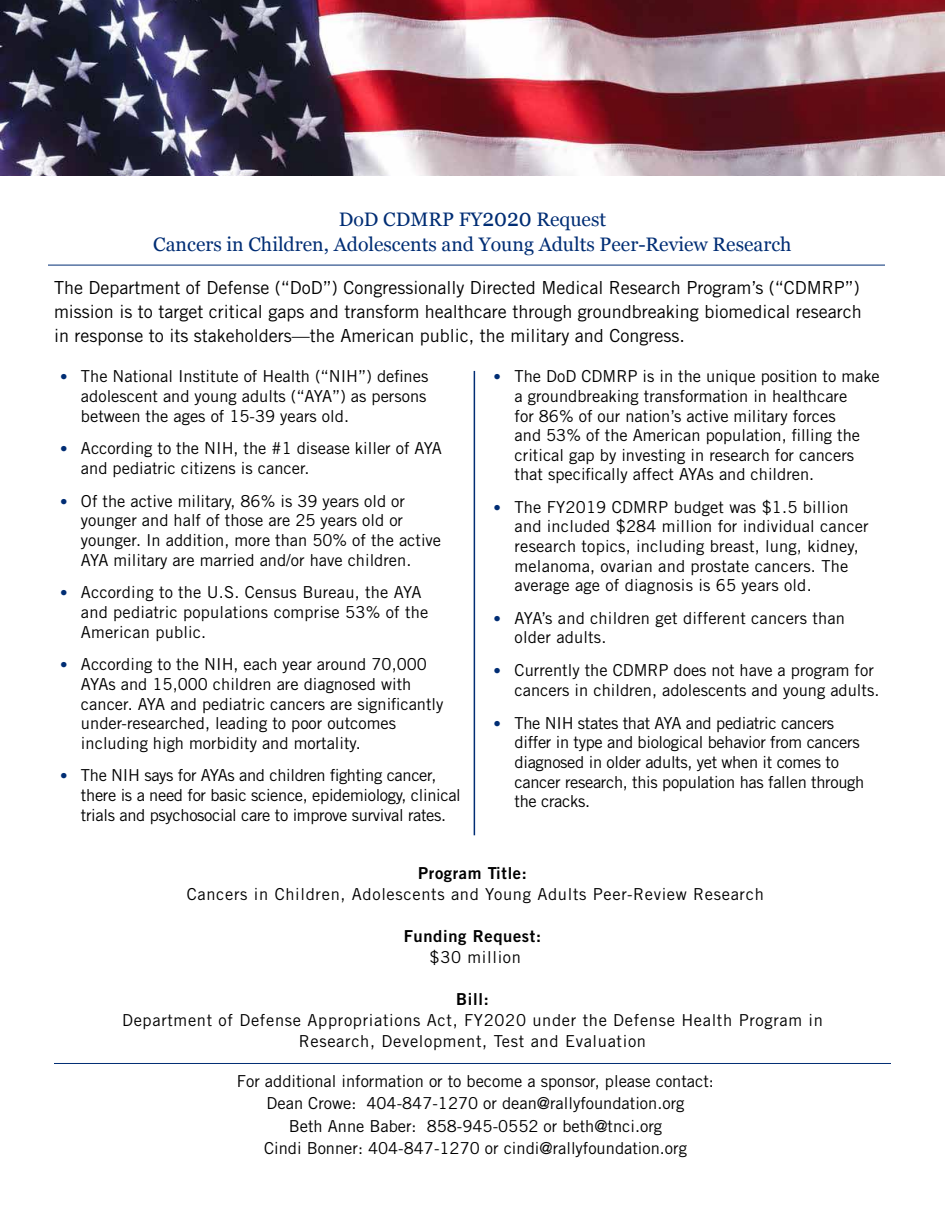
<style>
.page{position:relative;width:945px;height:1215px;background:#fff}
.page>*{position:absolute;margin:0;border:0;box-sizing:border-box;transform-origin:0 0}
.t1{font:19.5px/25.5px "Georgia";color:#002d74;text-align:center}
.t2{font:18px/24px "Trade Gothic";color:#000;text-align:justify}
.t3{font:16.5px/19.5px "Trade Gothic";color:#000}
.t4{font:16.5px/19.5px "Trade Gothic";letter-spacing:-.02em;color:#000}
.t5{font:16.5px/21px "Trade Gothic";letter-spacing:.04em;color:#000;text-align:center}
.t6{font:16.5px "Trade Gothic Bold Two";letter-spacing:.04em;color:#000}
.s1{font-size:24.3px}
.s2{font-size:15px;color:#002d74}
</style>
<div class="page">
<hr style="left:54px;top:1063px;width:837px;height:1px;background:#002d74">
<hr style="left:48px;top:265px;width:837px;height:1px;background:#002d74">
<hr style="left:474px;top:371px;width:1px;height:464px;background:#002d74">
<img style="left:0;top:0;width:945px;height:176px">
<p class="t1" style="left:153px;top:206px;width:640px">DoD CDMRP FY<span class="s1">2020</span> Request<br>Cancers in Children, Adolescents and Young Adults Peer-Review Research</p>
<p class="t2" style="left:54px;top:275px;width:809px">The Department of Defense (“DoD”) Congressionally Directed Medical Research Program’s (“CDMRP”) mission is to target critical gaps and transform healthcare through groundbreaking biomedical research in response to its stakeholders—the American public, the military and Congress.</p>
<p class="t3" style="left:81px;top:367px;width:349px;text-align:justify;text-indent:-21px"><span class="s2">•</span> The National Institute of Health (“NIH”) defines adolescent and young adults (“AYA”) as persons between the ages of 15-39 years old.</p>
<p class="t3" style="left:81px;top:439px;width:363px;text-indent:-21px"><span class="s2">•</span> According to the NIH, the #1 disease killer of AYA and pediatric citizens is cancer.</p>
<p class="t3" style="left:81px;top:491px;width:362px;text-indent:-21px"><span class="s2">•</span> Of the active military, 86% is 39 years old or younger and half of those are 25 years old or younger. In addition, more than 50% of the active AYA military are married and/or have children.</p>
<p class="t3" style="left:81px;top:583px;width:349px;text-indent:-21px"><span class="s2">•</span> According to the U.S. Census Bureau, the AYA and pediatric populations comprise 53% of the<br>American public.</p>
<p class="t3" style="left:81px;top:655px;width:364px;text-indent:-21px"><span class="s2">•</span> According to the NIH, each year around 70,000<br>AYAs and 15,000 children are diagnosed with cancer. AYA and pediatric cancers are significantly under-researched, leading to poor outcomes including high morbidity and mortality.</p>
<p class="t4" style="left:81px;top:766px;width:381px;text-indent:-21px"><span class="s2">•</span> The NIH says for AYAs and children fighting cancer, there is a need for basic science, epidemiology, clinical trials and psychosocial care to improve survival rates.</p>
<p class="t3" style="left:515px;top:367px;width:367px;text-indent:-21px"><span class="s2">•</span> The DoD CDMRP is in the unique position to make a groundbreaking transformation in healthcare<br>for 86% of our nation’s active military forces<br>and 53% of the American population, filling the critical gap by investing in research for cancers that specifically affect AYAs and children.</p>
<p class="t3" style="left:515px;top:497px;width:356px;text-indent:-21px"><span class="s2">•</span> The FY2019 CDMRP budget was $1.5 billion and included $284 million for individual cancer research topics, including breast, lung, kidney, melanoma, ovarian and prostate cancers. The average age of diagnosis is 65 years old.</p>
<p class="t3" style="left:515px;top:608px;width:332px;text-indent:-21px"><span class="s2">•</span> AYA’s and children get different cancers than older adults.</p>
<p class="t3" style="left:515px;top:661px;width:366px;text-indent:-21px"><span class="s2">•</span> Currently the CDMRP does not have a program for cancers in children, adolescents and young adults.</p>
<p class="t4" style="left:515px;top:713px;width:351px;text-indent:-21px"><span class="s2">•</span> The NIH states that AYA and pediatric cancers differ in type and biological behavior from cancers diagnosed in older adults, yet when it comes to cancer research, this population has fallen through the cracks.</p>
<p class="t6" style="left:418px;top:863px;width:110px">Program Title:</p>
<p class="t5" style="left:187px;top:884px;width:579px">Cancers in Children, Adolescents and Young Adults Peer-Review Research</p>
<p class="t6" style="left:404px;top:926px;width:139px">Funding Request:</p>
<p class="t5" style="left:430px;top:947px;width:93px">$30 million</p>
<p class="t6" style="left:456px;top:989px;width:34px">Bill:</p>
<p class="t5" style="left:122px;top:1010px;width:702px">Department of Defense Appropriations Act, FY2020 under the Defense Health Program in<br>Research, Development, Test and Evaluation</p>
<p class="t3" style="left:237px;top:1070px;width:479px;line-height:22.5px;text-align:center">For additional information or to become a sponsor, please contact:<br>Dean Crowe: 404-847-1270 or dean@rallyfoundation.org<br>Beth Anne Baber: 858-945-0552 or beth@tnci.org<br>Cindi Bonner: 404-847-1270 or cindi@rallyfoundation.org</p>
</div>
